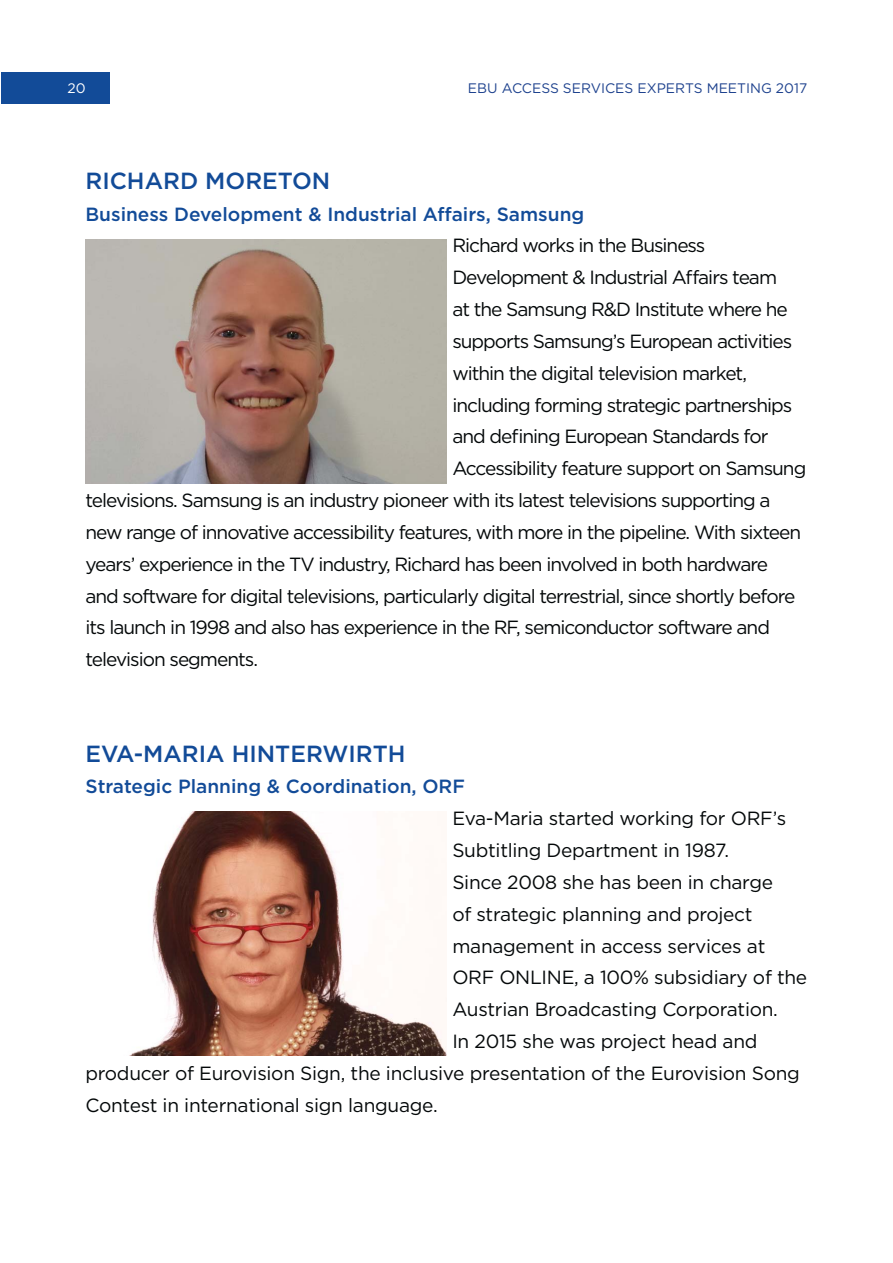
<style>
.page{position:relative;width:893px;height:1263px;background:#fff}
.page>*{position:absolute;margin:0;border:0;box-sizing:border-box;transform-origin:0 0}
.t1{font:500 23.4px "Gotham";color:#124b98}
.t2{font:19.05px "Gotham";letter-spacing:-.055em;color:#040809}
.t3{font:19.05px "Gotham";letter-spacing:-.015em;color:#040809}
.t4{font:500 19.05px "Gotham";color:#124b98}
.t5{font:13.8px "Gotham";color:#1e428e}
.t6{font:13.8px "Gotham";color:#fff}
</style>
<div class="page">
<div style="left:1px;top:72px;width:109px;height:32px;background:#124b98"></div>
<img style="left:85px;top:239px;width:361px;height:244px">
<img style="left:129px;top:812px;width:317px;height:244px">
<p class="t6" style="left:67px;top:83px;width:20px">20</p>
<p class="t5" style="left:468px;top:83px;width:341px">EBU ACCESS SERVICES EXPERTS MEETING 2017</p>
<p class="t1" style="left:85px;top:172px;width:246px">RICHARD MORETON</p>
<p class="t4" style="left:85px;top:207px;width:500px">Business Development &amp; Industrial Affairs, Samsung</p>
<p class="t2" style="left:452px;top:239px;width:255px">Richard works in the Business</p>
<p class="t2" style="left:452px;top:270px;width:326px">Development &amp; Industrial Affairs team</p>
<p class="t2" style="left:452px;top:302px;width:337px">at the Samsung R&amp;D Institute where he</p>
<p class="t2" style="left:452px;top:334px;width:341px">supports Samsung’s European activities</p>
<p class="t2" style="left:452px;top:366px;width:296px">within the digital television market,</p>
<p class="t2" style="left:452px;top:398px;width:341px">including forming strategic partnerships</p>
<p class="t2" style="left:452px;top:429px;width:318px">and defining European Standards for</p>
<p class="t2" style="left:452px;top:461px;width:355px">Accessibility feature support on Samsung</p>
<p class="t2" style="left:85px;top:493px;width:687px">televisions. Samsung is an industry pioneer with its latest televisions supporting a</p>
<p class="t2" style="left:85px;top:525px;width:717px">new range of innovative accessibility features, with more in the pipeline. With sixteen</p>
<p class="t2" style="left:85px;top:557px;width:684px">years’ experience in the TV industry, Richard has been involved in both hardware</p>
<p class="t2" style="left:85px;top:589px;width:711px">and software for digital televisions, particularly digital terrestrial, since shortly before</p>
<p class="t2" style="left:85px;top:620px;width:686px">its launch in 1998 and also has experience in the RF, semiconductor software and</p>
<p class="t2" style="left:85px;top:652px;width:174px">television segments.</p>
<p class="t1" style="left:85px;top:745px;width:322px">EVA-MARIA HINTERWIRTH</p>
<p class="t4" style="left:85px;top:780px;width:381px">Strategic Planning &amp; Coordination, ORF</p>
<p class="t3" style="left:452px;top:811px;width:335px">Eva-Maria started working for ORF’s</p>
<p class="t3" style="left:452px;top:843px;width:278px">Subtitling Department in 1987.</p>
<p class="t3" style="left:452px;top:875px;width:322px">Since 2008 she has been in charge</p>
<p class="t3" style="left:452px;top:907px;width:302px">of strategic planning and project</p>
<p class="t3" style="left:452px;top:939px;width:314px">management in access services at</p>
<p class="t3" style="left:452px;top:970px;width:356px">ORF ONLINE, a 100% subsidiary of the</p>
<p class="t3" style="left:452px;top:1002px;width:327px">Austrian Broadcasting Corporation.</p>
<p class="t3" style="left:452px;top:1034px;width:307px">In 2015 she was project head and</p>
<p class="t3" style="left:85px;top:1066px;width:716px">producer of Eurovision Sign, the inclusive presentation of the Eurovision Song</p>
<p class="t3" style="left:85px;top:1098px;width:354px">Contest in international sign language.</p>
</div>
